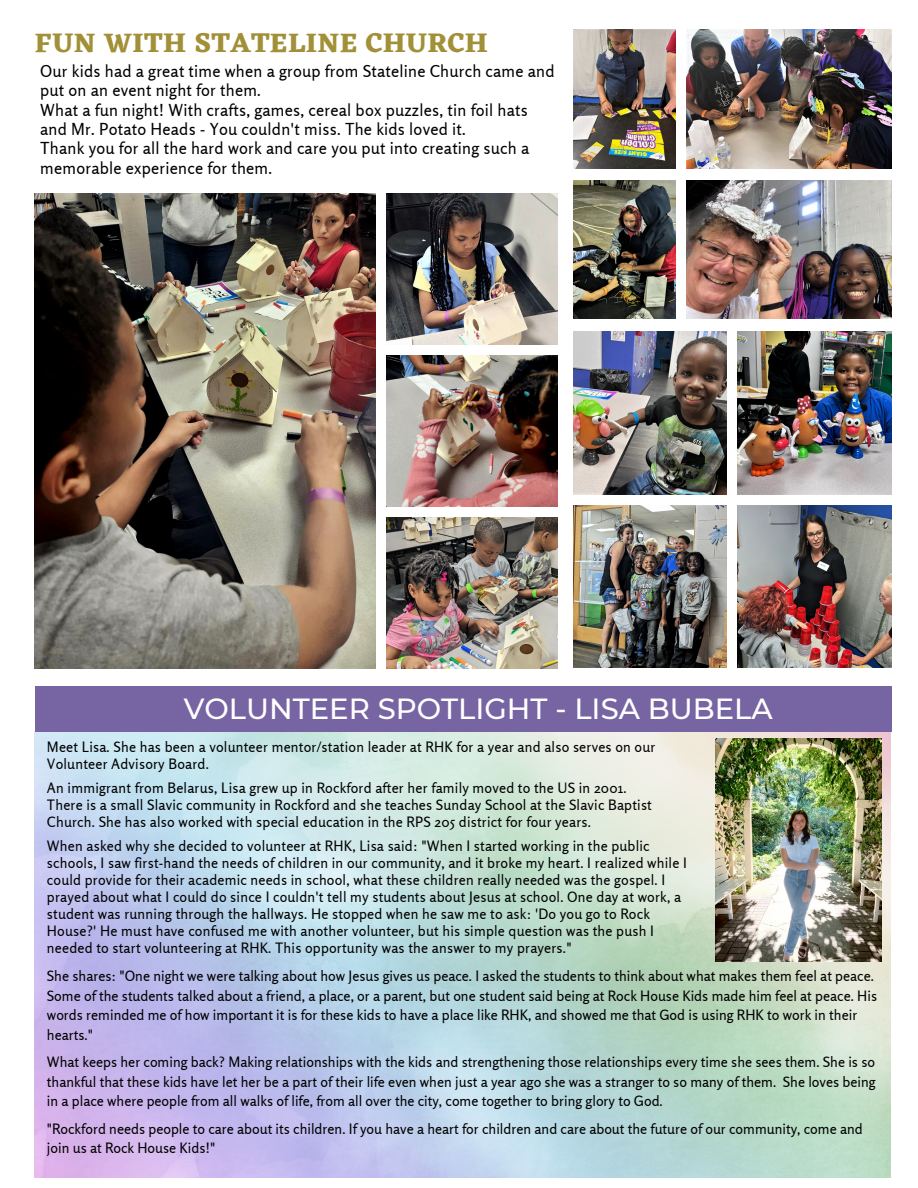
<style>
.page{position:relative;width:918px;height:1188px;background:#fff}
.page>*{position:absolute;margin:0;border:0;box-sizing:border-box;transform-origin:0 0}
.t1{font:500 29.1px "Montserrat";color:#fff}
.t2{font:700 27.9px "Eczar";letter-spacing:.015em;color:#a29038}
.t3{font:16.5px/19.4px "Rosario";letter-spacing:.015em;color:#000}
.t4{font:14.25px/17px "Rosario";letter-spacing:.015em;color:#000}
</style>
<div class="page">
<img style="left:573px;top:331px;width:153px;height:164px">
<img style="left:737px;top:331px;width:155px;height:164px">
<img style="left:573px;top:506px;width:153px;height:162px">
<img style="left:737px;top:506px;width:155px;height:162px">
<img style="left:573px;top:29px;width:103px;height:140px">
<img style="left:687px;top:29px;width:205px;height:140px">
<img style="left:573px;top:180px;width:103px;height:138px">
<img style="left:687px;top:180px;width:205px;height:138px">
<img style="left:35px;top:194px;width:341px;height:475px">
<img style="left:387px;top:194px;width:171px;height:151px">
<img style="left:387px;top:356px;width:171px;height:151px">
<img style="left:387px;top:518px;width:171px;height:151px">
<img style="left:35px;top:732px;width:856px;height:445px">
<div style="left:35px;top:686px;width:856px;height:45px;background:#7765a3"></div>
<img style="left:715px;top:738px;width:167px;height:223px">
<p class="t2" style="left:35px;top:26px;width:455px">FUN WITH STATELINE CHURCH</p>
<p class="t3" style="left:40px;top:61px;width:516px">Our kids had a great time when a group from Stateline Church came and put on an event night for them.</p>
<p class="t3" style="left:40px;top:100px;width:489px">What a fun night! With crafts, games, cereal box puzzles, tin foil hats and Mr. Potato Heads - You couldn't miss. The kids loved it.</p>
<p class="t3" style="left:40px;top:139px;width:491px">Thank you for all the hard work and care you put into creating such a memorable experience for them.</p>
<p class="t1" style="left:184px;top:691px;width:591px">VOLUNTEER SPOTLIGHT - LISA BUBELA</p>
<p class="t4" style="left:47px;top:738px;width:610px">Meet Lisa. She has been a volunteer mentor/station leader at RHK for a year and also serves on our<br>Volunteer Advisory Board.</p>
<p class="t4" style="left:47px;top:779px;width:581px">An immigrant from Belarus, Lisa grew up in Rockford after her family moved to the US in 2001.</p>
<p class="t4" style="left:47px;top:796px;width:607px">There is a small Slavic community in Rockford and she teaches Sunday School at the Slavic Baptist<br>Church. She has also worked with special education in the RPS 205 district for four years.</p>
<p class="t4" style="left:47px;top:837px;width:641px">When asked why she decided to volunteer at RHK, Lisa said: "When I started working in the public schools, I saw first-hand the needs of children in our community, and it broke my heart. I realized while I could provide for their academic needs in school, what these children really needed was the gospel. I prayed about what I could do since I couldn't tell my students about Jesus at school. One day at work, a student was running through the hallways. He stopped when he saw me to ask: 'Do you go to Rock House?' He must have confused me with another volunteer, but his simple question was the push I needed to start volunteering at RHK. This opportunity was the answer to my prayers."</p>
<p class="t4" style="left:47px;top:966px;width:832px;line-height:19.5px">She shares: "One night we were talking about how Jesus gives us peace. I asked the students to think about what makes them feel at peace.<br>Some of the students talked about a friend, a place, or a parent, but one student said being at Rock House Kids made him feel at peace. His words reminded me of how important it is for these kids to have a place like RHK, and showed me that God is using RHK to work in their hearts."</p>
<p class="t4" style="left:47px;top:1052px;width:830px;line-height:19.5px;text-align:justify">What keeps her coming back? Making relationships with the kids and strengthening those relationships every time she sees them. She is so thankful that these kids have let her be a part of their life even when just a year ago she was a stranger to so many of them. She loves being in a place where people from all walks of life, from all over the city, come together to bring glory to God.</p>
<p class="t4" style="left:47px;top:1119px;width:817px;line-height:19.5px">"Rockford needs people to care about its children. If you have a heart for children and care about the future of our community, come and join us at Rock House Kids!"</p>
</div>
